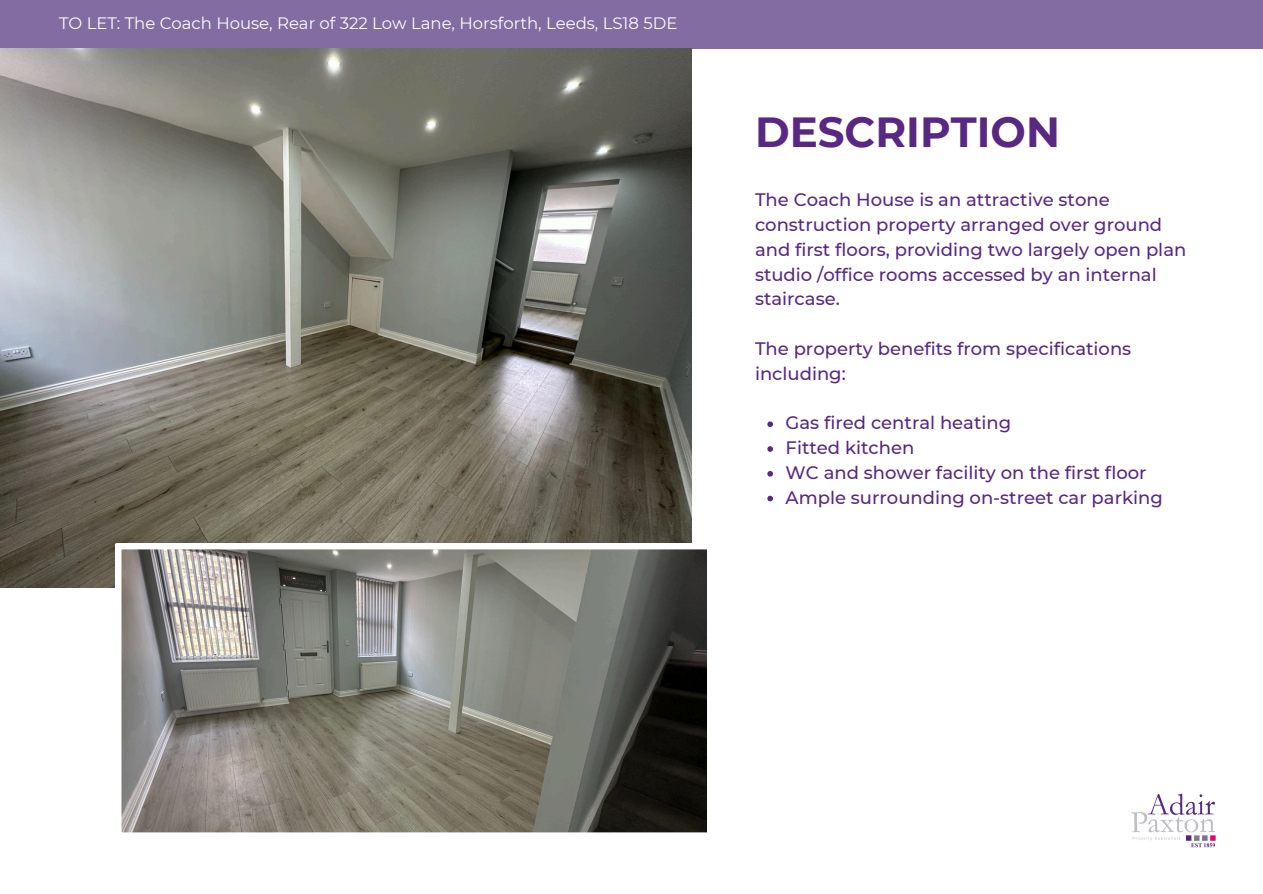
<style>
.page{position:relative;width:1263px;height:894px;background:#fff}
.page>*{position:absolute;margin:0;border:0;box-sizing:border-box;transform-origin:0 0}
.t1{font:700 42px "Montserrat";color:#592883}
.t2{font:500 18px/24.8px "Montserrat";color:#592883}
.t3{font:16.5px "Montserrat";color:#fdfdfd}
</style>
<div class="page">
<div style="left:0;top:0;width:1263px;height:49px;background:#826ca1"></div>
<img style="left:0;top:49px;width:692px;height:538px">
<svg style="left:767px;top:421px;width:6px;height:6px"></svg>
<svg style="left:767px;top:446px;width:6px;height:5px"></svg>
<svg style="left:767px;top:471px;width:6px;height:5px"></svg>
<svg style="left:767px;top:495px;width:6px;height:6px"></svg>
<img style="left:1131px;top:793px;width:85px;height:55px">
<svg style="left:116px;top:543px;width:591px;height:290px"></svg>
<p class="t3" style="left:59px;top:13px;width:620px">TO LET: The Coach House, Rear of 322 Low Lane, Horsforth, Leeds, LS18 5DE</p>
<p class="t1" style="left:755px;top:106px;width:306px">DESCRIPTION</p>
<p class="t2" style="left:755px;top:187px;width:433px">The Coach House is an attractive stone construction property arranged over ground and first floors, providing two largely open plan studio /office rooms accessed by an internal staircase.</p>
<p class="t2" style="left:755px;top:336px;width:378px">The property benefits from specifications including:</p>
<p class="t2" style="left:786px;top:410px;width:227px">Gas fired central heating</p>
<h1 class="t2" style="left:786px;top:435px;width:130px">Fitted kitchen</h1>
<h2 class="t2" style="left:786px;top:460px;width:362px">WC and shower facility on the first floor</h2>
<h2 class="t2" style="left:786px;top:484px;width:379px">Ample surrounding on-street car parking</h2>
</div>
